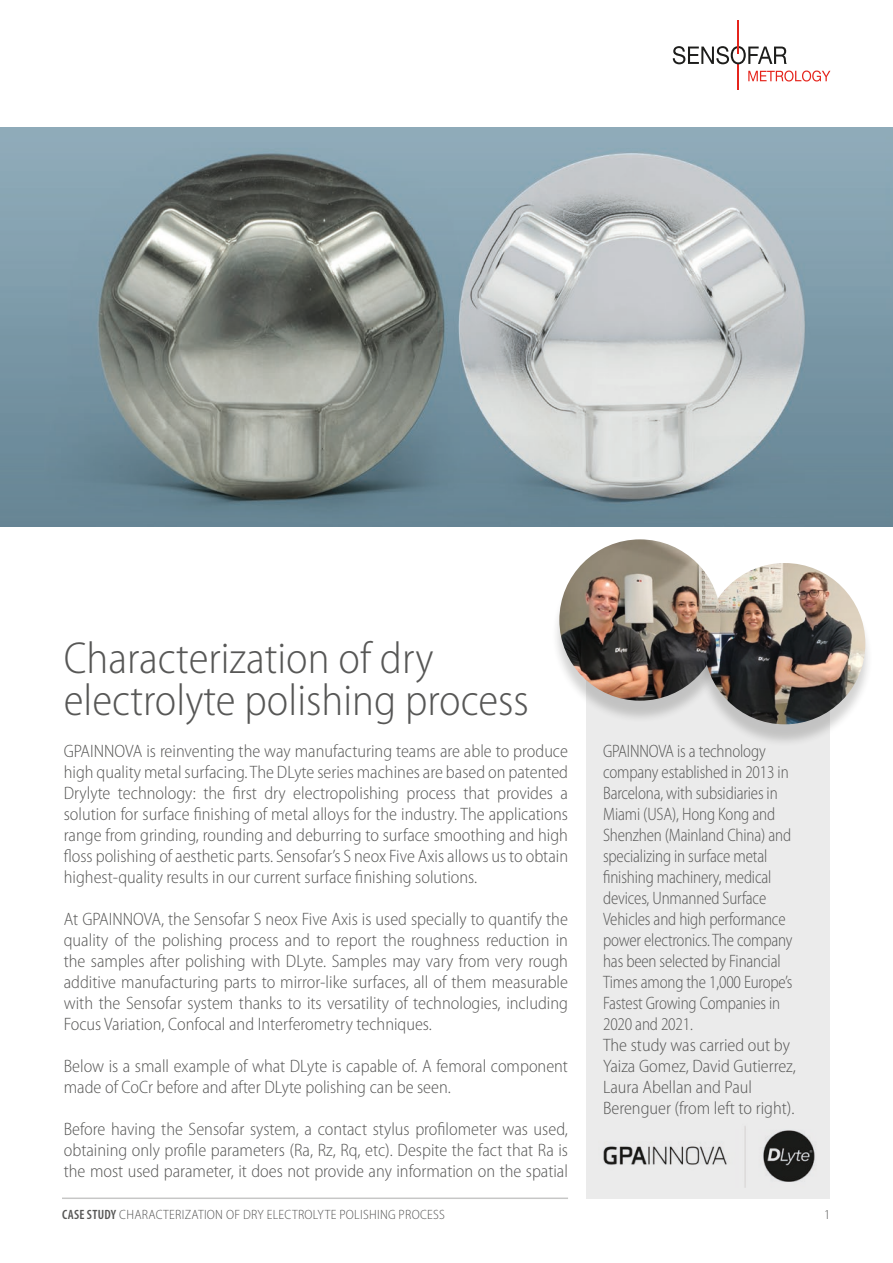
<style>
.page{position:relative;width:893px;height:1263px;background:#fff}
.page>*{position:absolute;margin:0;border:0;box-sizing:border-box;transform-origin:0 0}
.h1_h2_h3_-_titulars{font:300 semi-condensed 45px/42px "Myriad Pro";color:#575756}
.Còs_de_text{font:300 semi-condensed 18px/21px "Myriad Pro";color:#575756;text-align:justify}
.Basic{font:300 semi-condensed 18px/21px "Myriad Pro";letter-spacing:-.01em;color:#575756;scale:.92 1}
.Basic-2{font:300 semi-condensed 18px/21px "Myriad Pro";letter-spacing:-.01em;color:#575756}
.t1{font:300 semi-condensed 13.5px "Myriad Pro";letter-spacing:.02em;color:#575756}
.s1{font-weight:600;font-stretch:condensed}
</style>
<div class="page">
<hr style="left:62px;top:1197px;width:506px;height:2px;background:#c7c7c6">
<hr style="left:738px;top:21px;width:1px;height:33px;background:#e5241c">
<svg style="left:673px;top:46px;width:157px;height:44px"></svg>
<div style="left:586px;top:645px;width:243px;height:553px;background:#ebebeb"></div>
<img style="left:0;top:127px;width:893px;height:399px">
<div style="left:696px;top:570px;width:177px;height:177px;background:#1d1d1b;opacity:.2"></div>
<img style="left:704px;top:563px;width:161px;height:161px;border-radius:81px">
<img style="left:603px;top:1126px;width:212px;height:62px">
<div style="left:551px;top:546px;width:178px;height:178px;background:#1d1d1b;opacity:.2"></div>
<img style="left:559px;top:539px;width:162px;height:162px;border-radius:81px">
<p class="h1_h2_h3_-_titulars" style="left:64px;top:637px;width:467px">Characterization of dry electrolyte polishing process</p>
<p class="Còs_de_text" style="left:64px;top:741px;width:506px">GPAINNOVA is reinventing the way manufacturing teams are able to produce high quality metal surfacing. The DLyte series machines are based on patented Drylyte technology: the first dry electropolishing process that provides a solution for surface finishing of metal alloys for the industry. The applications range from grinding, rounding and deburring to surface smoothing and high floss polishing of aesthetic parts. Sensofar’s S neox Five Axis allows us to obtain highest-quality results in our current surface finishing solutions.</p>
<p class="Còs_de_text" style="left:64px;top:909px;width:506px">At GPAINNOVA, the Sensofar S neox Five Axis is used specially to quantify the quality of the polishing process and to report the roughness reduction in the samples after polishing with DLyte. Samples may vary from very rough additive manufacturing parts to mirror-like surfaces, all of them measurable with the Sensofar system thanks to its versatility of technologies, including Focus Variation, Confocal and Interferometry techniques.</p>
<p class="Còs_de_text" style="left:64px;top:1056px;width:506px">Below is a small example of what DLyte is capable of. A femoral component made of CoCr before and after DLyte polishing can be seen.</p>
<p class="Còs_de_text" style="left:64px;top:1119px;width:506px">Before having the Sensofar system, a contact stylus profilometer was used, obtaining only profile parameters (Ra, Rz, Rq, etc). Despite the fact that Ra is the most used parameter, it does not provide any information on the spatial</p>
<p class="Basic" style="left:603px;top:741px;width:207px">GPAINNOVA is a technology company established in 2013 in<br>Barcelona, with subsidiaries in<br>Miami (USA), Hong Kong and<br>Shenzhen (Mainland China) and specializing in surface metal finishing machinery, medical devices, Unmanned Surface<br>Vehicles and high performance power electronics. The company has been selected by Financial<br>Times among the 1,000 Europe’s<br>Fastest Growing Companies in<br>2020 and 2021.</p>
<p class="Basic-2" style="left:603px;top:1035px;width:194px">The study was carried out by<br>Yaiza Gomez, David Gutierrez,<br>Laura Abellan and Paul<br>Berenguer (from left to right).</p>
<p class="t1" style="left:62px;top:1207px;width:384px"><span class="s1">CASE STUDY</span> CHARACTERIZATION OF DRY ELECTROLYTE POLISHING PROCESS</p>
<p class="t1" style="left:824px;top:1207px;width:8px">1</p>
</div>
